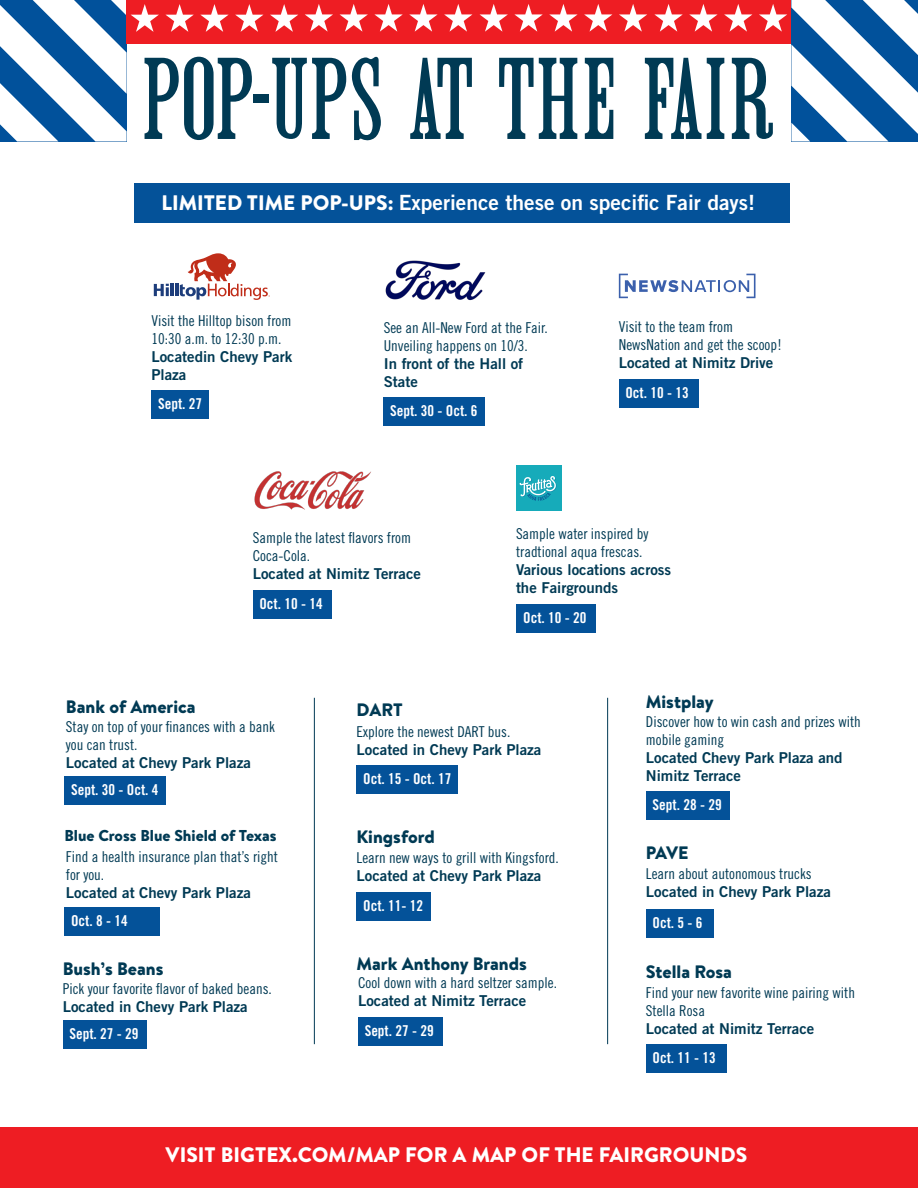
<style>
.page{position:relative;width:918px;height:1188px;background:#fff}
.page>*{position:absolute;margin:0;border:0;box-sizing:border-box;transform-origin:0 0}
.t1{font:106.8px "Roman Wood Type JNL";color:#003a54}
.t2{font:21px "Trade Gothic LT Std Bd 2";color:#fff}
.t3{font:900 21px "Brandon Text";color:#fff}
.t4{font:900 18px "Brandon Text";color:#003a54}
.t5{font:900 15.75px "Brandon Text";color:#003a54}
.t6{font:15px/18px "Trade Gothic LT Std Cn 18";color:#003a54}
.t7{font:15px "Trade Gothic LT Std Bd Cn 20";color:#fff}
.s1{font-family:"Brandon Text";font-weight:900}
.s2{font-family:"Trade Gothic LT Std Bd 2"}
</style>
<div class="page">
<div style="left:127px;top:0;width:665px;height:43px;background:#ee1d23"></div>
<svg style="left:0;top:0;width:159px;height:141px"></svg>
<svg style="left:200px;top:4px;width:29px;height:28px"></svg>
<svg style="left:165px;top:4px;width:29px;height:28px"></svg>
<svg style="left:235px;top:4px;width:28px;height:28px"></svg>
<svg style="left:270px;top:4px;width:28px;height:28px"></svg>
<svg style="left:305px;top:4px;width:28px;height:28px"></svg>
<svg style="left:374px;top:4px;width:29px;height:28px"></svg>
<svg style="left:340px;top:4px;width:28px;height:28px"></svg>
<svg style="left:409px;top:4px;width:29px;height:28px"></svg>
<svg style="left:444px;top:4px;width:28px;height:28px"></svg>
<svg style="left:480px;top:4px;width:28px;height:28px"></svg>
<svg style="left:549px;top:4px;width:29px;height:28px"></svg>
<svg style="left:514px;top:4px;width:29px;height:28px"></svg>
<svg style="left:584px;top:4px;width:28px;height:28px"></svg>
<svg style="left:619px;top:4px;width:28px;height:28px"></svg>
<svg style="left:654px;top:4px;width:29px;height:28px"></svg>
<svg style="left:724px;top:4px;width:28px;height:28px"></svg>
<svg style="left:689px;top:4px;width:29px;height:28px"></svg>
<svg style="left:759px;top:0;width:159px;height:141px"></svg>
<div style="left:0;top:1127px;width:918px;height:61px;background:#ee1d23"></div>
<div style="left:134px;top:183px;width:655px;height:40px;background:#045299"></div>
<img style="left:254px;top:471px;width:117px;height:39px">
<div style="left:253px;top:590px;width:79px;height:29px;background:#045299"></div>
<img style="left:385px;top:260px;width:101px;height:41px">
<div style="left:383px;top:398px;width:102px;height:28px;background:#045299"></div>
<div style="left:516px;top:466px;width:45px;height:45px;background:#16abba"></div>
<svg style="left:520px;top:476px;width:37px;height:25px"></svg>
<div style="left:517px;top:604px;width:79px;height:28px;background:#045299"></div>
<svg style="left:154px;top:253px;width:116px;height:47px"></svg>
<div style="left:151px;top:391px;width:58px;height:28px;background:#045299"></div>
<svg style="left:619px;top:274px;width:137px;height:24px"></svg>
<div style="left:619px;top:380px;width:80px;height:28px;background:#045299"></div>
<hr style="left:314px;top:698px;width:1px;height:346px;background:#003a54">
<hr style="left:607px;top:698px;width:1px;height:346px;background:#003a54">
<div style="left:64px;top:776px;width:102px;height:28px;background:#045299"></div>
<div style="left:64px;top:908px;width:96px;height:28px;background:#045299"></div>
<div style="left:63px;top:1021px;width:83px;height:28px;background:#045299"></div>
<div style="left:357px;top:765px;width:101px;height:28px;background:#045299"></div>
<div style="left:357px;top:892px;width:74px;height:28px;background:#045299"></div>
<div style="left:358px;top:1018px;width:84px;height:28px;background:#045299"></div>
<div style="left:646px;top:791px;width:84px;height:28px;background:#045299"></div>
<div style="left:646px;top:910px;width:67px;height:28px;background:#045299"></div>
<div style="left:646px;top:1045px;width:80px;height:28px;background:#045299"></div>
<p class="t1" style="left:141px;top:38px;width:635px">POP-UPS AT THE FAIR</p>
<p class="t2" style="left:161px;top:190px;width:595px"><span class="s1">LIMITED TIME POP-UPS:</span> Experience these on specific Fair days!</p>
<p class="t6" style="left:151px;top:311px;width:142px">Visit the Hilltop bison from<br>10:30 a.m. to 12:30 p.m.<br><span class="s2">Locatedin Chevy Park<br>Plaza</span></p>
<p class="t7" style="left:158px;top:395px;width:46px">Sept. 27</p>
<p class="t6" style="left:384px;top:318px;width:166px">See an All-New Ford at the Fair.<br>Unveiling happens on 10/3.<br><span class="s2">In front of the Hall of<br>State</span></p>
<p class="t7" style="left:390px;top:402px;width:89px">Sept. 30 - Oct. 6</p>
<p class="t6" style="left:619px;top:318px;width:165px">Visit to the team from<br>NewsNation and get the scoop!<br><span class="s2">Located at Nimitz Drive</span></p>
<p class="t7" style="left:625px;top:384px;width:65px">Oct. 10 - 13</p>
<p class="t6" style="left:253px;top:529px;width:170px">Sample the latest flavors from<br>Coca-Cola.<br><span class="s2">Located at Nimitz Terrace</span></p>
<p class="t7" style="left:259px;top:595px;width:65px">Oct. 10 - 14</p>
<p class="t6" style="left:516px;top:525px;width:157px">Sample water inspired by tradtional aqua frescas.<br><span class="s2">Various locations across the Fairgrounds</span></p>
<p class="t7" style="left:523px;top:608px;width:65px">Oct. 10 - 20</p>
<p class="t4" style="left:66px;top:694px;width:131px">Bank of America</p>
<p class="t6" style="left:66px;top:717px;width:211px">Stay on top of your finances with a bank you can trust.<br><span class="s2">Located at Chevy Park Plaza</span></p>
<p class="t7" style="left:71px;top:781px;width:89px">Sept. 30 - Oct. 4</p>
<p class="t4" style="left:357px;top:697px;width:48px">DART</p>
<p class="t6" style="left:357px;top:723px;width:186px">Explore the newest DART bus.<br><span class="s2">Located in Chevy Park Plaza</span></p>
<p class="t7" style="left:363px;top:769px;width:90px">Oct. 15 - Oct. 17</p>
<p class="t4" style="left:646px;top:689px;width:69px">Mistplay</p>
<p class="t6" style="left:646px;top:713px;width:216px">Discover how to win cash and prizes with mobile gaming<br><span class="s2">Located Chevy Park Plaza and<br>Nimitz Terrace</span></p>
<p class="t7" style="left:653px;top:796px;width:71px">Sept. 28 - 29</p>
<p class="t5" style="left:64px;top:825px;width:214px">Blue Cross Blue Shield of Texas</p>
<p class="t6" style="left:66px;top:848px;width:214px">Find a health insurance plan that’s right for you.<br><span class="s2">Located at Chevy Park Plaza</span></p>
<p class="t4" style="left:357px;top:824px;width:80px">Kingsford</p>
<p class="t6" style="left:357px;top:849px;width:204px">Learn new ways to grill with Kingsford.<br><span class="s2">Located at Chevy Park Plaza</span></p>
<p class="t7" style="left:363px;top:896px;width:61px">Oct. 11- 12</p>
<p class="t4" style="left:646px;top:840px;width:44px">PAVE</p>
<p class="t6" style="left:646px;top:865px;width:186px">Learn about autonomous trucks<br><span class="s2">Located in Chevy Park Plaza</span></p>
<p class="t7" style="left:71px;top:912px;width:58px">Oct. 8 - 14</p>
<p class="t7" style="left:653px;top:914px;width:51px">Oct. 5 - 6</p>
<p class="t4" style="left:63px;top:956px;width:102px">Bush’s Beans</p>
<p class="t4" style="left:357px;top:951px;width:172px">Mark Anthony Brands</p>
<p class="t6" style="left:63px;top:979px;width:211px">Pick your favorite flavor of baked beans.<br><span class="s2">Located in Chevy Park Plaza</span></p>
<p class="t6" style="left:358px;top:974px;width:201px">Cool down with a hard seltzer sample.<br><span class="s2">Located at Nimitz Terrace</span></p>
<p class="t7" style="left:69px;top:1025px;width:71px">Sept. 27 - 29</p>
<p class="t7" style="left:365px;top:1022px;width:71px">Sept. 27 - 29</p>
<p class="t4" style="left:646px;top:959px;width:88px">Stella Rosa</p>
<p class="t6" style="left:646px;top:983px;width:211px">Find your new favorite wine pairing with<br>Stella Rosa<br><span class="s2">Located at Nimitz Terrace</span></p>
<p class="t7" style="left:653px;top:1049px;width:65px">Oct. 11 - 13</p>
<p class="t3" style="left:166px;top:1140px;width:583px">VISIT BIGTEX.COM/MAP FOR A MAP OF THE FAIRGROUNDS</p>
</div>
